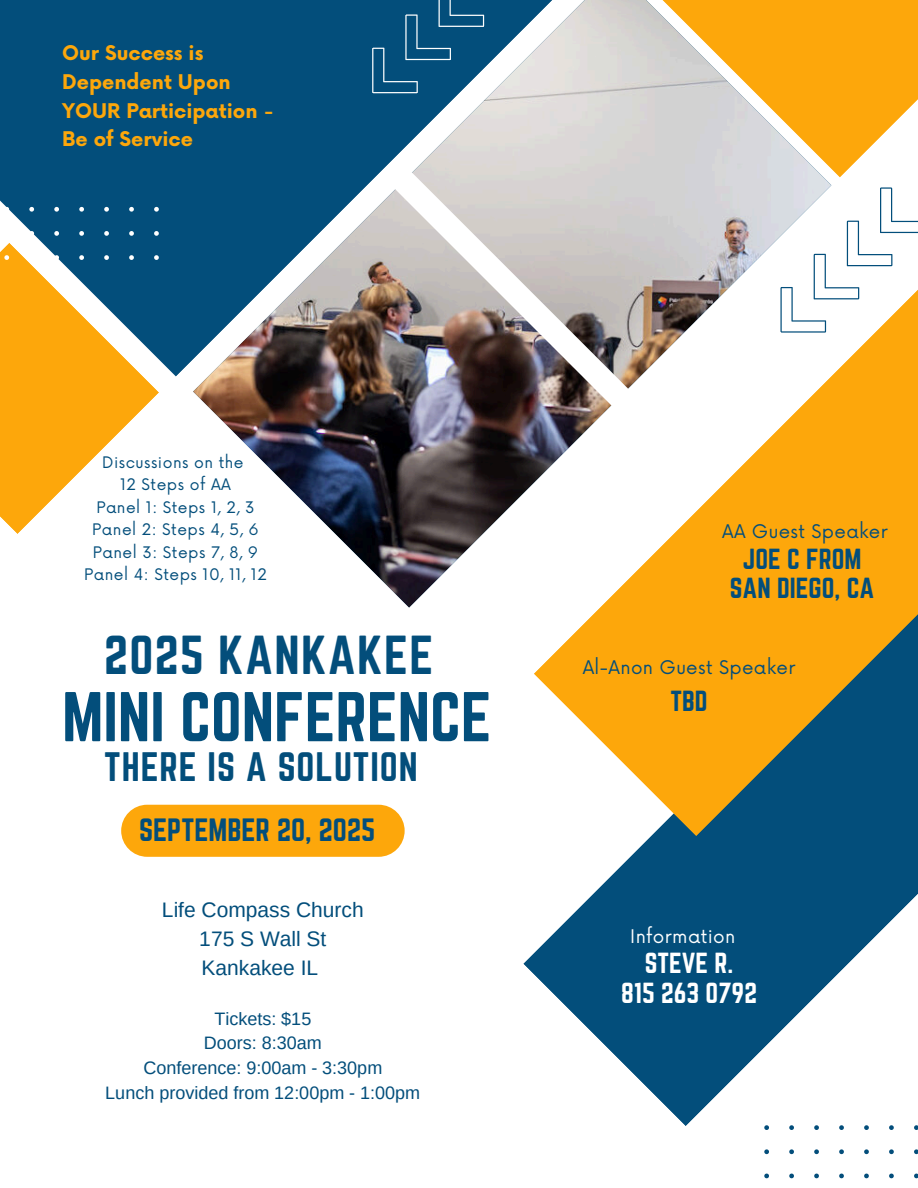
<style>
.page{position:relative;width:918px;height:1188px;background:#fff}
.page>*{position:absolute;margin:0;border:0;box-sizing:border-box;transform-origin:0 0}
.t1{font:61.5px "Norwester";color:#034e7b}
.t2{font:48px "Norwester";letter-spacing:.025em;color:#034e7b}
.t3{font:36px "Norwester";letter-spacing:.025em;color:#034e7b}
.t4{font:28.2px "Norwester";color:#034e7b}
.t5{font:25.35px/29.7px "Norwester";color:#034e7b;text-align:center}
.t6{font:25.35px/29.7px "Norwester";color:#fff;text-align:center}
.t7{font:21px/29.2px "Arimo";color:#034e7b;text-align:center}
.t8{font:700 19.8px/28.5px "Now";color:#fda70b}
.t9{font:18.3px "Now";letter-spacing:.02em;color:#034e7b}
.t10{font:18.3px "Now";letter-spacing:.02em;color:#fff}
.t11{font:18px "Arimo";color:#034e7b}
.t12{font:15.45px "Now";letter-spacing:.03em;color:#034e7b}
</style>
<div class="page">
<div style="left:0;top:0;width:193px;height:377px;background:#034e7b"></div>
<img style="left:193px;top:0;width:635px;height:607px">
<svg style="left:0;top:273px;width:159px;height:261px;fill:#fda70b"></svg>
<svg style="left:523px;top:483px;width:395px;height:643px;fill:#034e7b"></svg>
<svg style="left:534px;top:273px;width:384px;height:563px;fill:#fda70b"></svg>
<svg style="left:626px;top:0;width:292px;height:177px;background:#edc170"></svg>
<div style="left:121px;top:805px;width:284px;height:52px;background:#fda70b;border-radius:26px"></div>
<svg style="left:758px;top:182px;width:160px;height:173px"></svg>
<svg style="left:350px;top:0;width:173px;height:116px;background:#377194"></svg>
<img style="left:368px;top:146px;width:291px;height:291px">
<svg style="left:0;top:207px;width:159px;height:66px"></svg>
<svg style="left:764px;top:1125px;width:154px;height:54px"></svg>
<p class="t8" style="left:62px;top:40px;width:213px">Our Success is<br>Dependent Upon<br>YOUR Participation -<br>Be of Service</p>
<p class="t12" style="left:102px;top:454px;width:143px">Discussions on the</p>
<h4 class="t12" style="left:120px;top:476px;width:113px">12 Steps of AA</h4>
<p class="t12" style="left:96px;top:499px;width:160px">Panel 1: Steps 1, 2, 3</p>
<p class="t12" style="left:92px;top:521px;width:168px">Panel 2: Steps 4, 5, 6</p>
<p class="t12" style="left:93px;top:544px;width:167px">Panel 3: Steps 7, 8, 9</p>
<p class="t12" style="left:84px;top:566px;width:184px">Panel 4: Steps 10, 11, 12</p>
<p class="t2" style="left:104px;top:626px;width:330px">2025 KANKAKEE</p>
<p class="t1" style="left:62px;top:680px;width:431px">MINI CONFERENCE</p>
<h3 class="t3" style="left:104px;top:745px;width:315px">THERE IS A SOLUTION</h3>
<h4 class="t4" style="left:139px;top:813px;width:238px">SEPTEMBER 20, 2025</h4>
<p class="t7" style="left:162px;top:895px;width:203px">Life Compass Church<br>175 S Wall St<br>Kankakee IL</p>
<p class="t11" style="left:214px;top:1008px;width:98px">Tickets: $15</p>
<h4 class="t11" style="left:204px;top:1033px;width:119px">Doors: 8:30am</h4>
<h2 class="t11" style="left:143px;top:1058px;width:240px">Conference: 9:00am - 3:30pm</h2>
<h1 class="t11" style="left:105px;top:1083px;width:317px">Lunch provided from 12:00pm - 1:00pm</h1>
<h4 class="t9" style="left:722px;top:522px;width:167px">AA Guest Speaker</h4>
<h6 class="t5" style="left:730px;top:544px;width:146px">JOE C FROM<br>SAN DIEGO, CA</h6>
<p class="t9" style="left:583px;top:657px;width:214px">Al-Anon Guest Speaker</p>
<p class="t5" style="left:670px;top:686px;width:39px">TBD</p>
<p class="t10" style="left:630px;top:926px;width:107px">Information</p>
<p class="t6" style="left:621px;top:948px;width:137px">STEVE R.<br>815 263 0792</p>
</div>
